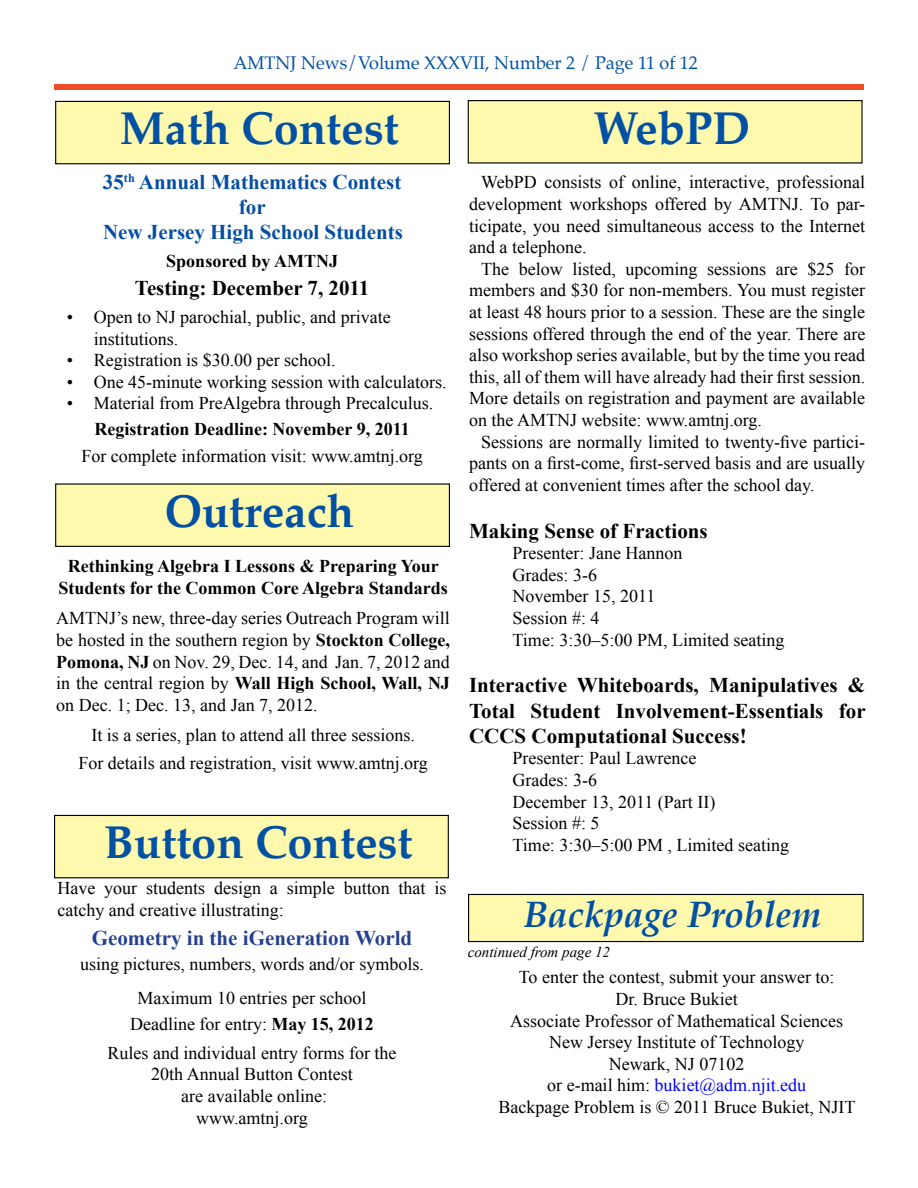
<style>
.page{position:relative;width:918px;height:1188px;background:#fff}
.page>*{position:absolute;margin:0;border:0;box-sizing:border-box;transform-origin:0 0}
.t1{font:700 45.9px "Palatino";color:#0050a3}
.t2{font:italic 700 36.75px "Palatino";color:#0050a3}
.t3{font:700 21px/25.2px "Times New Roman";color:#000;text-align:justify}
.t4{font:700 21px/25.2px "Times New Roman";color:#034ea2;text-align:center}
.t5{font:700 21px "Times New Roman";color:#25408f}
.t6{font:18px/21.6px "Times New Roman";color:#000;text-align:center}
.t7{font:700 18px/21.6px "Times New Roman";color:#000;text-align:center}
.t8{font:18px "Palatino";color:#0050a3}
.t9{font:italic 15px "Times New Roman";color:#000}
.s1{font-weight:700}
.s2{color:#00f}
</style>
<div class="page">
<div style="left:54px;top:84px;width:810px;height:6px;background:#f04d27"></div>
<div style="left:469px;top:894px;width:394px;height:48px;background:#fff9ae"></div>
<div style="left:468px;top:894px;width:396px;height:48px;border:1px solid #000"></div>
<div style="left:56px;top:101px;width:393px;height:63px;background:#fff9ae"></div>
<div style="left:55px;top:101px;width:395px;height:63px;border:1px solid #000"></div>
<div style="left:468px;top:101px;width:394px;height:62px;background:#fff9ae"></div>
<div style="left:468px;top:100px;width:395px;height:64px;border:1px solid #000"></div>
<div style="left:55px;top:815px;width:393px;height:63px;background:#fff9ae"></div>
<div style="left:54px;top:815px;width:395px;height:63px;border:1px solid #000"></div>
<div style="left:56px;top:484px;width:393px;height:62px;background:#fff9ae"></div>
<div style="left:55px;top:483px;width:395px;height:64px;border:1px solid #000"></div>
<p class="t8" style="left:234px;top:48px;width:466px">AMTNJ News/Volume XXXVII, Number 2 / Page 11 of 12</p>
<h1 class="t1" style="left:120px;top:90px;width:280px">Math Contest</h1>
<p class="t4" style="left:103px;top:168px;width:301px">35<sup>th</sup> Annual Mathematics Contest for<br>New Jersey High School Students</p>
<p class="t7" style="left:166px;top:250px;width:173px">Sponsored by AMTNJ</p>
<p class="t3" style="left:135px;top:275px;width:236px">Testing: December 7, 2011</p>
<p class="t6" style="left:94px;top:306px;width:298px;text-align:left;text-indent:-27px">• Open to NJ parochial, public, and private institutions.</p>
<p class="t6" style="left:67px;top:349px;width:270px">• Registration is $30.00 per school.</p>
<p class="t6" style="left:67px;top:371px;width:381px">• One 45-minute working session with calculators.</p>
<p class="t6" style="left:67px;top:392px;width:368px">• Material from PreAlgebra through Precalculus.</p>
<p class="t7" style="left:95px;top:418px;width:317px">Registration Deadline: November 9, 2011</p>
<p class="t6" style="left:81px;top:444px;width:343px">For complete information visit: www.amtnj.org</p>
<h1 class="t1" style="left:164px;top:472px;width:191px">Outreach</h1>
<p class="t7" style="left:58px;top:555px;width:391px">Rethinking Algebra I Lessons &amp; Preparing Your<br>Students for the Common Core Algebra Standards</p>
<p class="t6" style="left:56px;top:607px;width:395px;text-align:justify">AMTNJ’s new, three-day series Outreach Program will be hosted in the southern region by <span class="s1">Stockton College, Pomona, NJ</span> on Nov. 29, Dec. 14, and Jan. 7, 2012 and in the central region by <span class="s1">Wall High School, Wall, NJ </span>on Dec. 1; Dec. 13, and Jan 7, 2012.</p>
<p class="t6" style="left:78px;top:721px;width:351px;line-height:27.6px">It is a series, plan to attend all three sessions.<br>For details and registration, visit www.amtnj.org</p>
<h1 class="t1" style="left:104px;top:804px;width:310px">Button Contest</h1>
<p class="t6" style="left:57px;top:877px;width:391px;text-align:left">Have your students design a simple button that is catchy and creative illustrating:</p>
<p class="t5" style="left:92px;top:924px;width:322px">Geometry in the iGeneration World</p>
<p class="t6" style="left:80px;top:947px;width:345px;line-height:33.6px">using pictures, numbers, words and/or symbols.<br>Maximum 10 entries per school</p>
<p class="t6" style="left:108px;top:1009px;width:290px;line-height:29.1px">Deadline for entry: <span class="s1">May 15, 2012<br></span>Rules and individual entry forms for the</p>
<p class="t6" style="left:151px;top:1063px;width:203px">20th Annual Button Contest are available online: www.amtnj.org</p>
<h1 class="t1" style="left:594px;top:89px;width:158px">WebPD</h1>
<p class="t6" style="left:469px;top:171px;width:398px;text-align:justify;text-indent:12px">WebPD consists of online, interactive, professional development workshops offered by AMTNJ. To par&shy;ticipate, you need simultaneous access to the Internet and a telephone.</p>
<p class="t6" style="left:469px;top:258px;width:398px;text-align:justify;text-indent:12px">The below listed, upcoming sessions are $25 for members and $30 for non-members. You must register at least 48 hours prior to a session. These are the single sessions offered through the end of the year. There are also workshop series available, but by the time you read this, all of them will have already had their first session.<br>More details on registration and payment are available on the AMTNJ website: www.amtnj.org.</p>
<p class="t6" style="left:469px;top:430px;width:398px;text-align:justify;text-indent:12px">Sessions are normally limited to twenty-five partici&shy;pants on a first-come, first-served basis and are usually offered at convenient times after the school day.</p>
<p class="t3" style="left:469px;top:517px;width:240px">Making Sense of Fractions</p>
<p class="t6" style="left:513px;top:542px;width:273px;text-align:left">Presenter: Jane Hannon<br>Grades: 3-6<br>November 15, 2011<br>Session #: 4<br>Time: 3:30–5:00 PM, Limited seating</p>
<p class="t3" style="left:469px;top:672px;width:398px">Interactive Whiteboards, Manipulatives &amp; Total Student Involvement-Essentials for CCCS Computational Success!</p>
<p class="t6" style="left:513px;top:747px;width:278px;text-align:left">Presenter: Paul Lawrence<br>Grades: 3-6<br>December 13, 2011 (Part II)<br>Session #: 5<br>Time: 3:30–5:00 PM , Limited seating</p>
<h2 class="t2" style="left:524px;top:885px;width:299px">Backpage Problem</h2>
<p class="t9" style="left:468px;top:942px;width:144px">continued from page 12</p>
<p class="t6" style="left:498px;top:966px;width:358px">To enter the contest, submit your answer to:<br>Dr. Bruce Bukiet<br>Associate Professor of Mathematical Sciences New Jersey Institute of Technology<br>Newark, NJ 07102<br>or e-mail him: <span class="s2">bukiet@adm.njit.edu<br></span>Backpage Problem is © 2011 Bruce Bukiet, NJIT</p>
</div>
